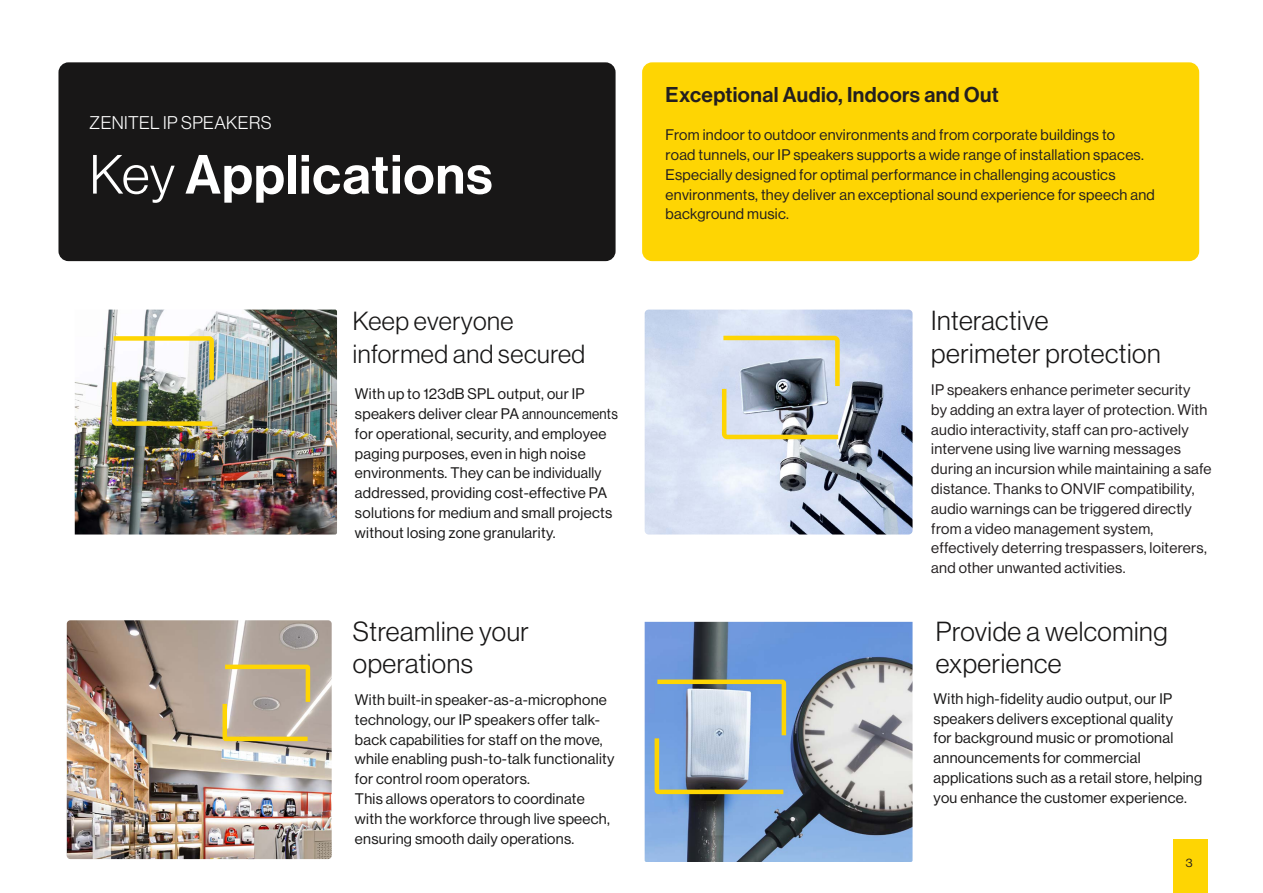
<style>
.page{position:relative;width:1263px;height:893px;background:#fff}
.page>*{position:absolute;margin:0;border:0;box-sizing:border-box;transform-origin:0 0}
.t1{font:54px "N Haas Grotesk DS Std 65 Md";letter-spacing:.02em;color:#fff}
.t2{font:27px/32.4px "N Haas Grotesk DS Std 45 Lt";letter-spacing:.02em;color:#181717}
.t3{font:25.65px/32.4px "N Haas Grotesk DS Std 45 Lt";letter-spacing:.02em;color:#181717}
.t4{font:21px "N Haas Grotesk DS Std 65 Md";letter-spacing:.02em;color:#231f20}
.t5{font:18px "N Haas Grotesk DS Std 45 Lt";letter-spacing:.02em;color:#fff}
.t6{font:15px/19.8px "N Haas Grotesk DS Std 55 Rg";letter-spacing:.02em;color:#181717}
.t7{font:15px/19.8px "N Haas Grotesk DS Std 55 Rg";letter-spacing:.02em;color:#231f20}
.t8{font:12px "N Haas Grotesk DS Std 55 Rg";color:#231f20}
.s1{font-family:"N Haas Grotesk DS Std 45 Lt"}
</style>
<div class="page">
<div style="left:1174px;top:839px;width:34px;height:54px;background:#fed503"></div>
<div style="left:644px;top:64px;width:554px;height:196px;background:#fed503;border-radius:9px"></div>
<div style="left:642px;top:62px;width:557px;height:199px;border:3px solid #fed503;border-radius:9px"></div>
<div style="left:60px;top:64px;width:554px;height:196px;background:#181717;border-radius:9px"></div>
<div style="left:58px;top:62px;width:557px;height:199px;border:3px solid #181717;border-radius:9px"></div>
<img style="left:67px;top:620px;width:265px;height:239px">
<img style="left:645px;top:310px;width:267px;height:224px">
<img style="left:645px;top:622px;width:267px;height:240px">
<img style="left:75px;top:310px;width:262px;height:224px">
<img style="left:109px;top:334px;width:108px;height:94px">
<svg style="left:652px;top:677px;width:136px;height:119px;background:#9ab1c1"></svg>
<svg style="left:220px;top:662px;width:92px;height:81px;background:#c2b28e"></svg>
<svg style="left:719px;top:333px;width:124px;height:108px;background:#b3b7af"></svg>
<p class="t5" style="left:90px;top:112px;width:183px">ZENITEL IP SPEAKERS</p>
<h1 class="t1" style="left:90px;top:143px;width:404px"><span class="s1">Key</span> Applications</h1>
<h3 class="t3" style="left:353px;top:305px;width:234px">Keep everyone informed and secured</h3>
<p class="t6" style="left:355px;top:384px;width:264px">With up to 123dB SPL output, our IP speakers deliver clear PA announcements for operational, security, and employee paging purposes, even in high noise environments. They can be individually addressed, providing cost-effective PA solutions for medium and small projects without losing zone granularity.</p>
<h2 class="t2" style="left:353px;top:615px;width:177px">Streamline your operations</h2>
<p class="t6" style="left:355px;top:690px;width:261px">With built-in speaker-as-a-microphone technology, our IP speakers offer talk&shy;back capabilities for staff on the move, while enabling push-to-talk functionality for control room operators.<br>This allows operators to coordinate with the workforce through live speech, ensuring smooth daily operations.</p>
<h3 class="t4" style="left:666px;top:83px;width:335px">Exceptional Audio, Indoors and Out</h3>
<p class="t7" style="left:666px;top:125px;width:491px">From indoor to outdoor environments and from corporate buildings to<br>road tunnels, our IP speakers supports a wide range of installation spaces.<br>Especially designed for optimal performance in challenging acoustics environments, they deliver an exceptional sound experience for speech and background music.</p>
<h2 class="t2" style="left:931px;top:305px;width:231px">Interactive perimeter protection</h2>
<p class="t7" style="left:931px;top:380px;width:282px">IP speakers enhance perimeter security<br>by adding an extra layer of protection. With audio interactivity, staff can pro-actively intervene using live warning messages during an incursion while maintaining a safe distance. Thanks to ONVIF compatibility, audio warnings can be triggered directly from a video management system, effectively deterring trespassers, loiterers, and other unwanted activities.</p>
<h2 class="t2" style="left:936px;top:615px;width:233px">Provide a welcoming experience</h2>
<p class="t6" style="left:933px;top:689px;width:270px">With high-fidelity audio output, our IP speakers delivers exceptional quality<br>for background music or promotional announcements for commercial applications such as a retail store, helping you enhance the customer experience.</p>
<p class="t8" style="left:1186px;top:856px;width:8px">3</p>
</div>
